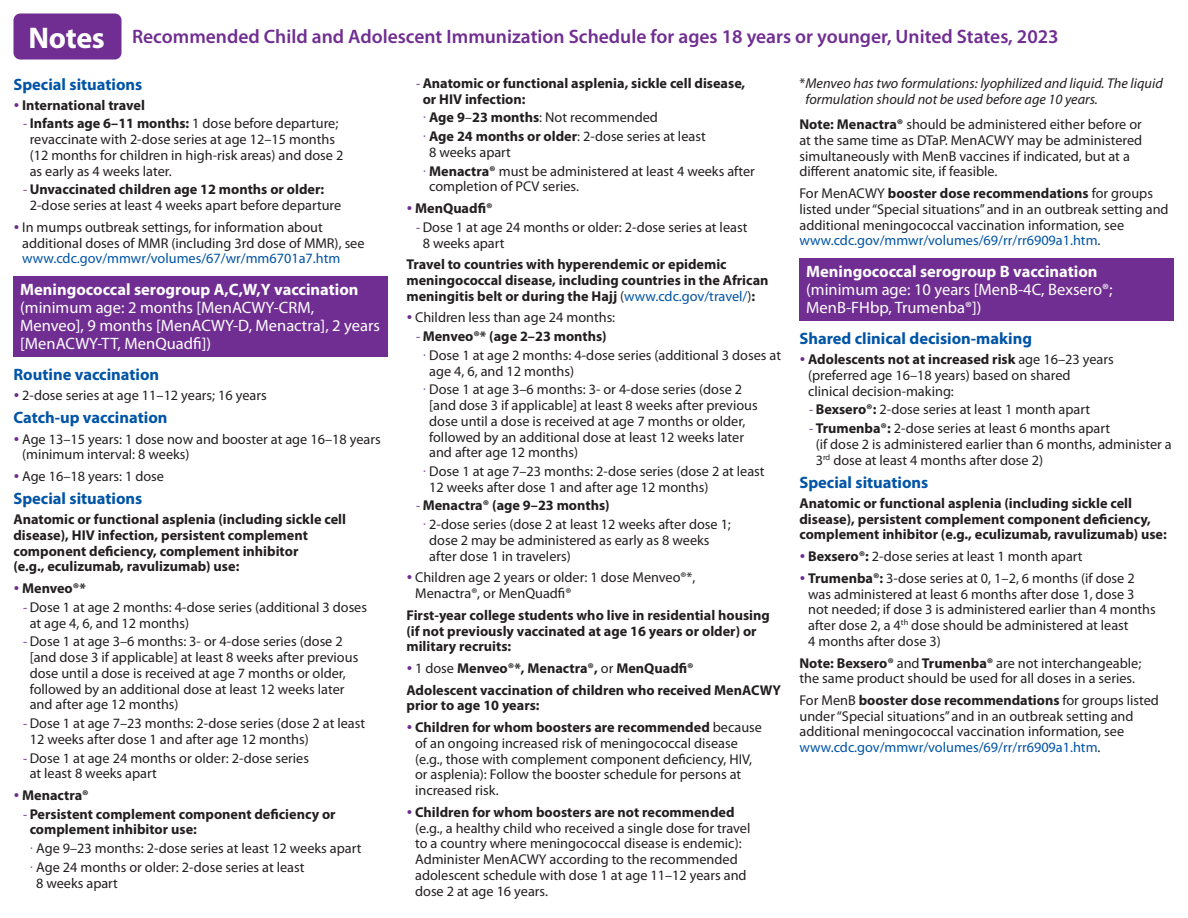
<style>
.page{position:relative;width:1188px;height:918px;background:#fff}
.page>*{position:absolute;margin:0;border:0;box-sizing:border-box;transform-origin:0 0}
.t1{font:700 30px "Myriad Pro";letter-spacing:-.01em;color:#fff}
.H2_-_span{font:600 19.5px "Myriad Pro";color:#702d92}
.t2{font:16.5px/18px "Myriad Pro";color:#fff}
.t3{font:700 16.5px "Myriad Pro";color:#0154a6}
.L{font:14.25px/15.8px "Myriad Pro";color:#231f20}
.L2{font:14.25px/15.8px "Myriad Pro";color:#231f20}
.L2-2{font:700 14.25px/15.8px "Myriad Pro";color:#231f20}
.L3{font:14.25px/15.8px "Myriad Pro";color:#231f20}
.P-footnote{font:italic 14.25px/15.8px "Myriad Pro";color:#231f20}
.L-2{font:700 14.25px "Myriad Pro";color:#231f20}
.s1{font-size:13.5px;color:#702d92}
.s2{font-weight:700}
.s3{color:#0154a6}
.s4{font-weight:400;font-size:13.5px;color:#702d92}
.s5{font-weight:400}
.s6{font-weight:400;color:#0154a6}
.s7{font-style:normal}
</style>
<div class="page">
<div style="left:14px;top:14px;width:108px;height:46px;background:#702d92;border-radius:7px"></div>
<div style="left:14px;top:276px;width:374px;height:80px;background:#702d92"></div>
<div style="left:800px;top:258px;width:374px;height:62px;background:#702d92"></div>
<h1 class="t1" style="left:28px;top:21px;width:78px">Notes</h1>
<h2 class="H2_-_span" style="left:132px;top:26px;width:928px">Recommended Child and Adolescent Immunization Schedule for ages 18 years or younger, United States, 2023</h2>
<h6 class="t3" style="left:14px;top:75px;width:130px">Special situations</h6>
<p class="L-2" style="left:22px;top:97px;width:124px">International travel</p>
<p class="L2" style="left:30px;top:116px;width:315px;text-indent:-6px"><span class="s1">-</span> <span class="s2">Infants age 6–11 months:</span> 1 dose before departure; revaccinate with 2-dose series at age 12–15 months (12 months for children in high-risk areas) and dose 2 as early as 4 weeks later.</p>
<p class="L2" style="left:30px;top:182px;width:313px;text-indent:-6px"><span class="s1">-</span> <span class="s2">Unvaccinated children age 12 months or older:<br></span>2-dose series at least 4 weeks apart before departure</p>
<p class="L" style="left:22px;top:219px;width:344px">In mumps outbreak settings, for information about additional doses of MMR (including 3rd dose of MMR), see <span class="s3">www.cdc.gov/mmwr/volumes/67/wr/mm6701a7.htm</span></p>
<h4 class="t2" style="left:20px;top:281px;width:361px"><span class="s2">Meningococcal serogroup A,C,W,Y vaccination </span>(minimum age: 2 months [MenACWY-CRM, Menveo], 9 months [MenACWY-D, Menactra], 2 years [MenACWY-TT, MenQuadfi])</h4>
<h6 class="t3" style="left:14px;top:365px;width:147px">Routine vaccination</h6>
<p class="L" style="left:22px;top:388px;width:246px">2-dose series at age 11–12 years; 16 years</p>
<h6 class="t3" style="left:14px;top:409px;width:156px">Catch-up vaccination</h6>
<p class="L" style="left:22px;top:431px;width:360px">Age 13–15 years: 1 dose now and booster at age 16–18 years (minimum interval: 8 weeks)</p>
<p class="L" style="left:22px;top:469px;width:143px">Age 16–18 years: 1 dose</p>
<h6 class="t3" style="left:14px;top:489px;width:130px">Special situations</h6>
<p class="L2-2" style="left:14px;top:512px;width:334px">Anatomic or functional asplenia (including sickle cell disease), HIV infection, persistent complement component deficiency, complement inhibitor<br>(e.g., eculizumab, ravulizumab) use:</p>
<p class="L-2" style="left:22px;top:580px;width:65px">Menveo®*</p>
<p class="L2" style="left:30px;top:600px;width:339px;text-indent:-6px"><span class="s1">-</span> Dose 1 at age 2 months: 4-dose series (additional 3 doses at age 4, 6, and 12 months)</p>
<p class="L2" style="left:30px;top:634px;width:330px;text-indent:-6px"><span class="s1">-</span> Dose 1 at age 3–6 months: 3- or 4-dose series (dose 2 [and dose 3 if applicable] at least 8 weeks after previous dose until a dose is received at age 7 months or older, followed by an additional dose at least 12 weeks later and after age 12 months)</p>
<p class="L2" style="left:30px;top:716px;width:337px;text-indent:-6px"><span class="s1">-</span> Dose 1 at age 7–23 months: 2-dose series (dose 2 at least<br>12 weeks after dose 1 and after age 12 months)</p>
<p class="L2" style="left:30px;top:750px;width:281px;text-indent:-6px"><span class="s1">-</span> Dose 1 at age 24 months or older: 2-dose series at least 8 weeks apart</p>
<p class="L-2" style="left:22px;top:787px;width:68px">Menactra®</p>
<p class="L2-2" style="left:30px;top:806px;width:308px;text-indent:-6px"><span class="s4">-</span> Persistent complement component deficiency or complement inhibitor use:</p>
<p class="L3" style="left:36px;top:841px;width:327px">Age 9–23 months: 2-dose series at least 12 weeks apart</p>
<p class="L3" style="left:36px;top:860px;width:270px">Age 24 months or older: 2-dose series at least<br>8 weeks apart</p>
<p class="L2-2" style="left:423px;top:75px;width:324px;text-indent:-6px"><span class="s4">-</span> Anatomic or functional asplenia, sickle cell disease, or HIV infection:</p>
<p class="L3" style="left:429px;top:110px;width:230px"><span class="s2">Age 9</span>–<span class="s2">23 months</span>: Not recommended</p>
<p class="L3" style="left:429px;top:129px;width:278px"><span class="s2">Age 24 months or older</span>: 2-dose series at least<br>8 weeks apart</p>
<p class="L3" style="left:429px;top:163px;width:327px"><span class="s2">Menactra®</span> must be administered at least 4 weeks after completion of PCV series.</p>
<p class="L-2" style="left:415px;top:200px;width:79px">MenQuadfi®</p>
<p class="L2" style="left:423px;top:219px;width:326px;text-indent:-6px"><span class="s1">-</span> Dose 1 at age 24 months or older: 2-dose series at least<br>8 weeks apart</p>
<p class="L2-2" style="left:406px;top:257px;width:364px">Travel to countries with hyperendemic or epidemic meningococcal disease, including countries in the African meningitis belt or during the Hajj <span class="s5">(</span><span class="s6">www.cdc.gov/travel/</span><span class="s5">)</span>:</p>
<p class="L" style="left:415px;top:310px;width:202px">Children less than age 24 months:</p>
<p class="L2-2" style="left:416px;top:329px;width:192px"><span class="s4">-</span> Menveo®* (age 2–23 months)</p>
<p class="L3" style="left:429px;top:347px;width:353px">Dose 1 at age 2 months: 4-dose series (additional 3 doses at age 4, 6, and 12 months)</p>
<p class="L3" style="left:429px;top:382px;width:330px">Dose 1 at age 3–6 months: 3- or 4-dose series (dose 2 [and dose 3 if applicable] at least 8 weeks after previous dose until a dose is received at age 7 months or older, followed by an additional dose at least 12 weeks later and after age 12 months)</p>
<p class="L3" style="left:429px;top:464px;width:337px">Dose 1 at age 7–23 months: 2-dose series (dose 2 at least<br>12 weeks after dose 1 and after age 12 months)</p>
<p class="L2-2" style="left:416px;top:498px;width:195px"><span class="s4">-</span> Menactra® (age 9–23 months)</p>
<p class="L3" style="left:429px;top:517px;width:303px">2-dose series (dose 2 at least 12 weeks after dose 1; dose 2 may be administered as early as 8 weeks after dose 1 in travelers)</p>
<p class="L" style="left:415px;top:570px;width:282px">Children age 2 years or older: 1 dose Menveo®*,<br>Menactra®, or MenQuadfi®</p>
<p class="L2-2" style="left:406px;top:607px;width:365px">First-year college students who live in residential housing (if not previously vaccinated at age 16 years or older) or military recruits:</p>
<p class="L-2" style="left:415px;top:660px;width:280px"><span class="s5">1 dose</span> Menveo®*, Menactra®, <span class="s5">or</span> MenQuadfi®</p>
<p class="L2-2" style="left:406px;top:682px;width:376px">Adolescent vaccination of children who received MenACWY prior to age 10 years:</p>
<p class="L" style="left:415px;top:720px;width:348px"><span class="s2">Children for whom boosters are recommended</span> because of an ongoing increased risk of meningococcal disease (e.g., those with complement component deficiency, HIV, or asplenia): Follow the booster schedule for persons at increased risk.</p>
<p class="L" style="left:415px;top:804px;width:337px"><span class="s2">Children for whom boosters are not recommended </span>(e.g., a healthy child who received a single dose for travel to a country where meningococcal disease is endemic):<br>Administer MenACWY according to the recommended adolescent schedule with dose 1 at age 11–12 years and dose 2 at age 16 years.</p>
<p class="P-footnote" style="left:806px;top:76px;width:359px;text-indent:-6px"><span class="s7">*</span>Menveo has two formulations: lyophilized and liquid. The liquid formulation should not be used before age 10 years.</p>
<p class="L" style="left:800px;top:117px;width:344px"><span class="s2">Note: Menactra®</span> should be administered either before or at the same time as DTaP. MenACWY may be administered simultaneously with MenB vaccines if indicated, but at a different anatomic site, if feasible.</p>
<p class="L" style="left:800px;top:186px;width:371px">For MenACWY <span class="s2">booster dose recommendations</span> for groups listed under “Special situations” and in an outbreak setting and additional meningococcal vaccination information, see <span class="s3">www.cdc.gov/mmwr/volumes/69/rr/rr6909a1.htm</span>.</p>
<h4 class="t2" style="left:806px;top:263px;width:308px"><span class="s2">Meningococcal serogroup B vaccination </span>(minimum age: 10 years [MenB-4C, Bexsero®;<br>MenB-FHbp, Trumenba®])</h4>
<h6 class="t3" style="left:800px;top:329px;width:234px">Shared clinical decision-making</h6>
<p class="L" style="left:808px;top:352px;width:307px"><span class="s2">Adolescents not at increased risk</span> age 16–23 years (preferred age 16–18 years) based on shared clinical decision-making:</p>
<p class="L2" style="left:809px;top:402px;width:282px"><span class="s1">-</span> <span class="s2">Bexsero®:</span> 2-dose series at least 1 month apart</p>
<p class="L2" style="left:816px;top:421px;width:358px;text-indent:-6px"><span class="s1">-</span> <span class="s2">Trumenba®:</span> 2-dose series at least 6 months apart<br>(if dose 2 is administered earlier than 6 months, administer a<br>3<sup>rd</sup> dose at least 4 months after dose 2)</p>
<h6 class="t3" style="left:800px;top:473px;width:130px">Special situations</h6>
<p class="L2-2" style="left:800px;top:495px;width:369px">Anatomic or functional asplenia (including sickle cell disease), persistent complement component deficiency, complement inhibitor (e.g., eculizumab, ravulizumab) use:</p>
<p class="L" style="left:808px;top:549px;width:276px"><span class="s2">Bexsero®:</span> 2-dose series at least 1 month apart</p>
<p class="L" style="left:808px;top:570px;width:349px"><span class="s2">Trumenba®:</span> 3-dose series at 0, 1–2, 6 months (if dose 2 was administered at least 6 months after dose 1, dose 3 not needed; if dose 3 is administered earlier than 4 months after dose 2, a 4<sup>th</sup> dose should be administered at least<br>4 months after dose 3)</p>
<p class="L" style="left:800px;top:655px;width:343px"><span class="s2">Note: Bexsero®</span> and <span class="s2">Trumenba®</span> are not interchangeable; the same product should be used for all doses in a series.</p>
<p class="L" style="left:800px;top:693px;width:361px">For MenB <span class="s2">booster dose recommendations</span> for groups listed under “Special situations” and in an outbreak setting and additional meningococcal vaccination information, see <span class="s3">www.cdc.gov/mmwr/volumes/69/rr/rr6909a1.htm</span>.</p>
</div>
